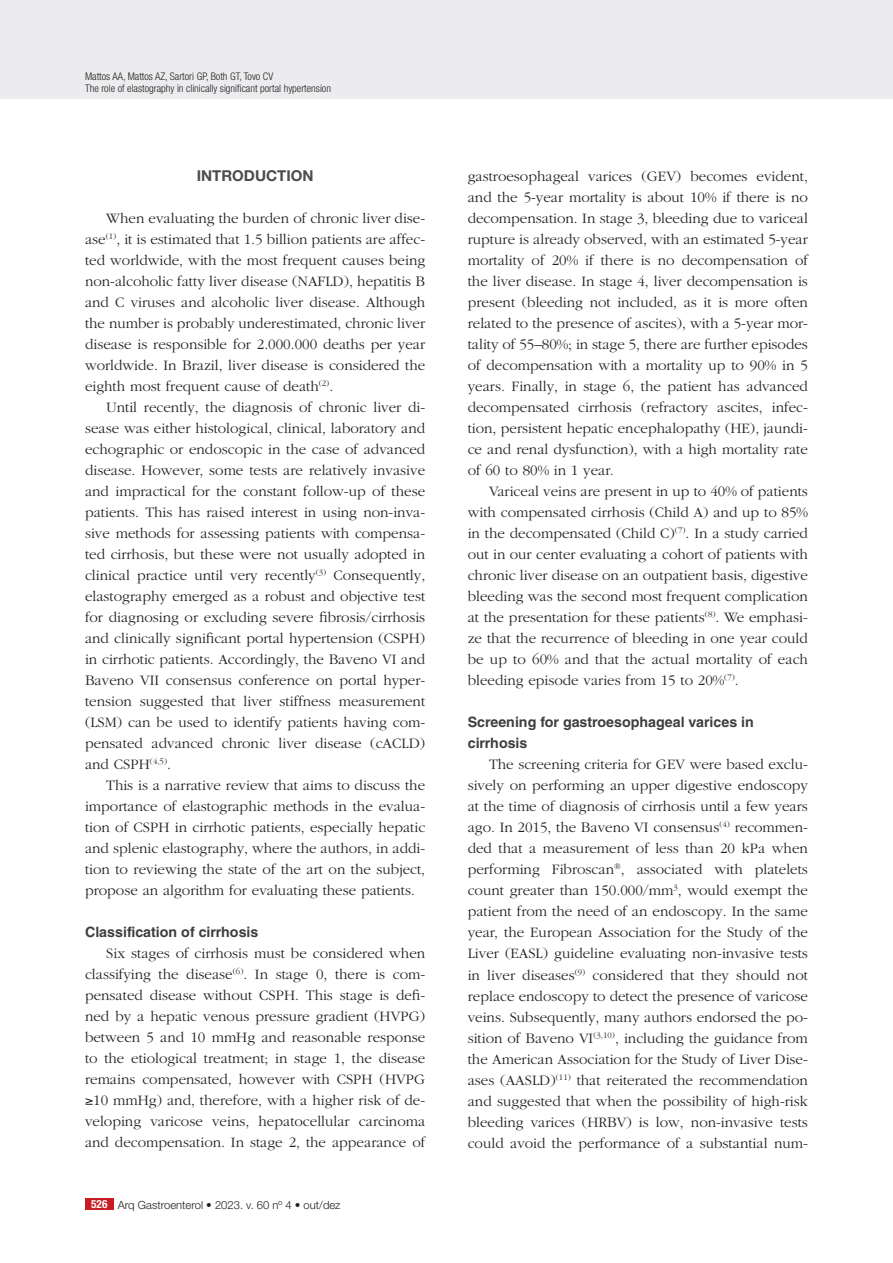
<style>
.page{position:relative;width:893px;height:1263px;background:#fff}
.page>*{position:absolute;margin:0;border:0;box-sizing:border-box;transform-origin:0 0}
.Body_Text{font:300 15px/21px "Garamond";color:#231f20;text-align:justify}
.Intertitulo{font:700 15px "Helvetica Neue LT Pro";color:#4b4c4d}
.Body_Topic{font:700 14.25px/21px "Helvetica LT Std";color:#3e3e3f}
.t1{font:300 11.25px "Helvetica Neue LT Pro";color:#231f20}
.Body_Text-2{font:700 condensed 11.25px "Helvetica Neue LT Pro";color:#fff}
.t2{font:300 condensed 10.5px/12px "Helvetica Neue LT Pro";color:#231f20}
</style>
<div class="page">
<div style="left:85px;top:1198px;width:29px;height:12px;background:#c61c22"></div>
<div style="left:0;top:0;width:893px;height:99px;background:#ececee"></div>
<p class="t2" style="left:85px;top:70px;width:248px">Mattos AA, Mattos AZ, Sartori GP, Both GT, Tovo CV<br>The role of elastography in clinically significant portal hypertension</p>
<p class="Intertitulo" style="left:197px;top:166px;width:118px">INTRODUCTION</p>
<p class="Body_Text" style="left:85px;top:208px;width:342px;text-indent:21px">When evaluating the burden of chronic liver dise&shy;ase<sup>(1)</sup>, it is estimated that 1.5 billion patients are affec&shy;ted worldwide, with the most frequent causes being non-alcoholic fatty liver disease (NAFLD), hepatitis B and C viruses and alcoholic liver disease. Although the number is probably underestimated, chronic liver disease is responsible for 2.000.000 deaths per year worldwide. In Brazil, liver disease is considered the eighth most frequent cause of death<sup>(2)</sup>.</p>
<p class="Body_Text" style="left:85px;top:397px;width:342px;text-indent:21px">Until recently, the diagnosis of chronic liver di&shy;sease was either histological, clinical, laboratory and echographic or endoscopic in the case of advanced disease. However, some tests are relatively invasive and impractical for the constant follow-up of these patients. This has raised interest in using non-inva&shy;sive methods for assessing patients with compensa&shy;ted cirrhosis, but these were not usually adopted in clinical practice until very recently<sup>(3)</sup> Consequently, elastography emerged as a robust and objective test for diagnosing or excluding severe fibrosis/cirrhosis and clinically significant portal hypertension (CSPH) in cirrhotic patients. Accordingly, the Baveno VI and Baveno VII consensus conference on portal hyper&shy;tension suggested that liver stiffness measurement (LSM) can be used to identify patients having com&shy;pensated advanced chronic liver disease (cACLD) and CSPH<sup>(4,5)</sup>.</p>
<p class="Body_Text" style="left:85px;top:775px;width:342px;text-indent:21px">This is a narrative review that aims to discuss the importance of elastographic methods in the evalua&shy;tion of CSPH in cirrhotic patients, especially hepatic and splenic elastography, where the authors, in addi&shy;tion to reviewing the state of the art on the subject, propose an algorithm for evaluating these patients.</p>
<p class="Body_Topic" style="left:85px;top:921px;width:175px">Classification of cirrhosis</p>
<p class="Body_Text" style="left:85px;top:943px;width:342px;text-indent:21px">Six stages of cirrhosis must be considered when classifying the disease<sup>(6)</sup>. In stage 0, there is com&shy;pensated disease without CSPH. This stage is defi&shy;ned by a hepatic venous pressure gradient (HVPG) between 5 and 10 mmHg and reasonable response to the etiological treatment; in stage 1, the disease remains compensated, however with CSPH (HVPG ≥10 mmHg) and, therefore, with a higher risk of de&shy;veloping varicose veins, hepatocellular carcinoma and decompensation. In stage 2, the appearance of</p>
<p class="Body_Text-2" style="left:91px;top:1197px;width:18px">526</p>
<p class="t1" style="left:118px;top:1198px;width:224px">Arq Gastroenterol • 2023. v. 60 nº 4 • out/dez</p>
<p class="Body_Text" style="left:468px;top:166px;width:342px">gastroesophageal varices (GEV) becomes evident, and the 5-year mortality is about 10% if there is no decompensation. In stage 3, bleeding due to variceal rupture is already observed, with an estimated 5-year mortality of 20% if there is no decompensation of the liver disease. In stage 4, liver decompensation is present (bleeding not included, as it is more often related to the presence of ascites), with a 5-year mor&shy;tality of 55–80%; in stage 5, there are further episodes of decompensation with a mortality up to 90% in 5 years. Finally, in stage 6, the patient has advanced decompensated cirrhosis (refractory ascites, infec&shy;tion, persistent hepatic encephalopathy (HE), jaundi&shy;ce and renal dysfunction), with a high mortality rate of 60 to 80% in 1 year.</p>
<p class="Body_Text" style="left:468px;top:481px;width:342px;text-indent:21px">Variceal veins are present in up to 40% of patients with compensated cirrhosis (Child A) and up to 85% in the decompensated (Child C)<sup>(7)</sup>. In a study carried out in our center evaluating a cohort of patients with chronic liver disease on an outpatient basis, digestive bleeding was the second most frequent complication at the presentation for these patients<sup>(8)</sup>. We emphasi&shy;ze that the recurrence of bleeding in one year could be up to 60% and that the actual mortality of each bleeding episode varies from 15 to 20%<sup>(7)</sup>.</p>
<p class="Body_Topic" style="left:468px;top:712px;width:288px">Screening for gastroesophageal varices in cirrhosis</p>
<p class="Body_Text" style="left:468px;top:754px;width:342px;text-indent:21px">The screening criteria for GEV were based exclu&shy;sively on performing an upper digestive endoscopy at the time of diagnosis of cirrhosis until a few years ago. In 2015, the Baveno VI consensus<sup>(4)</sup> recommen&shy;ded that a measurement of less than 20 kPa when performing Fibroscan<sup>®</sup>, associated with platelets count greater than 150.000/mm<sup>3</sup>, would exempt the patient from the need of an endoscopy. In the same year, the European Association for the Study of the Liver (EASL) guideline evaluating non-invasive tests in liver diseases<sup>(9)</sup> considered that they should not replace endoscopy to detect the presence of varicose veins. Subsequently, many authors endorsed the po&shy;sition of Baveno VI<sup>(3,10)</sup>, including the guidance from the American Association for the Study of Liver Dise&shy;ases (AASLD)<sup>(11)</sup> that reiterated the recommendation and suggested that when the possibility of high-risk bleeding varices (HRBV) is low, non-invasive tests could avoid the performance of a substantial num-</p>
</div>
